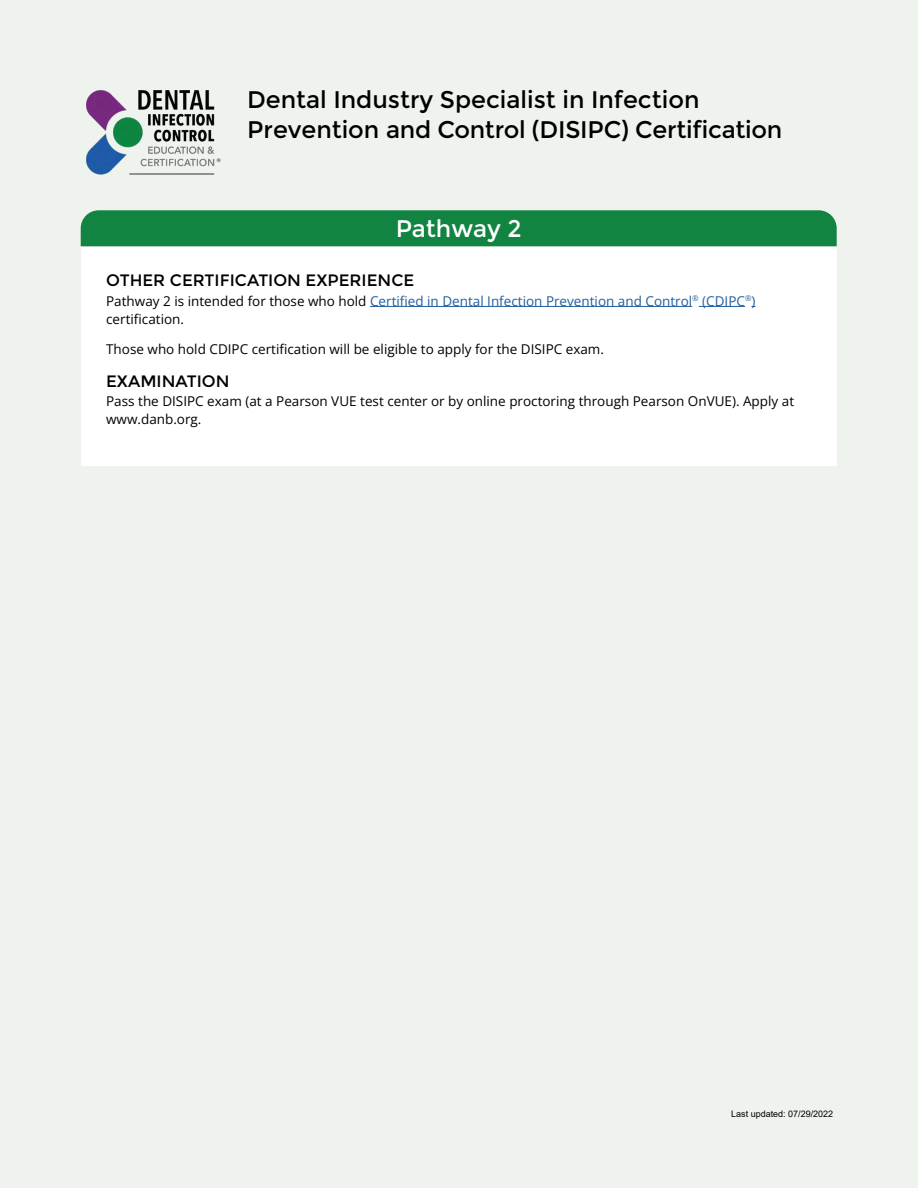
<style>
.page{position:relative;width:918px;height:1188px;background:#eff3ed}
.page>*{position:absolute;margin:0;border:0;box-sizing:border-box;transform-origin:0 0}
.t1{font:24px/30px "Montserrat";color:#000}
.t2{font:24px "Montserrat";letter-spacing:-.005em;color:#fff}
.t3{font:16.5px "Montserrat";color:#000}
.t4{font:13.5px/18px "Open Sans";color:#000}
.t5{font:13.5px/18px "Open Sans";color:#215e9e}
.t6{font:9px "Arial";color:#000}
.s1{color:#000}
</style>
<div class="page">
<div style="left:81px;top:247px;width:756px;height:218px;background:#fff"></div>
<div style="left:81px;top:210px;width:756px;height:36px;background:#118442"></div>
<img style="left:86px;top:91px;width:135px;height:84px">
<hr style="left:370px;top:306px;width:322px;height:1px;background:#215e9e">
<hr style="left:699px;top:306px;width:46px;height:1px;background:#215e9e">
<h1 class="t1" style="left:247px;top:85px;width:537px">Dental Industry Specialist in Infection<br>Prevention and Control (DISIPC) Certification</h1>
<h1 class="t2" style="left:396px;top:215px;width:127px">Pathway 2</h1>
<p class="t3" style="left:106px;top:271px;width:310px">OTHER CERTIFICATION EXPERIENCE</p>
<p class="t5" style="left:106px;top:292px;width:651px"><span class="s1">Pathway 2 is intended for those who hold</span> Certified in Dental Infection Prevention and Control<sup>®</sup> (CDIPC<sup>®</sup>) <span class="s1">certification.</span></p>
<p class="t4" style="left:106px;top:340px;width:499px">Those who hold CDIPC certification will be eligible to apply for the DISIPC exam.</p>
<p class="t3" style="left:106px;top:371px;width:125px">EXAMINATION</p>
<p class="t4" style="left:106px;top:392px;width:689px">Pass the DISIPC exam (at a Pearson VUE test center or by online proctoring through Pearson OnVUE). Apply at www.danb.org.</p>
<p class="t6" style="left:731px;top:1107px;width:104px">Last updated: 07/29/2022</p>
</div>
